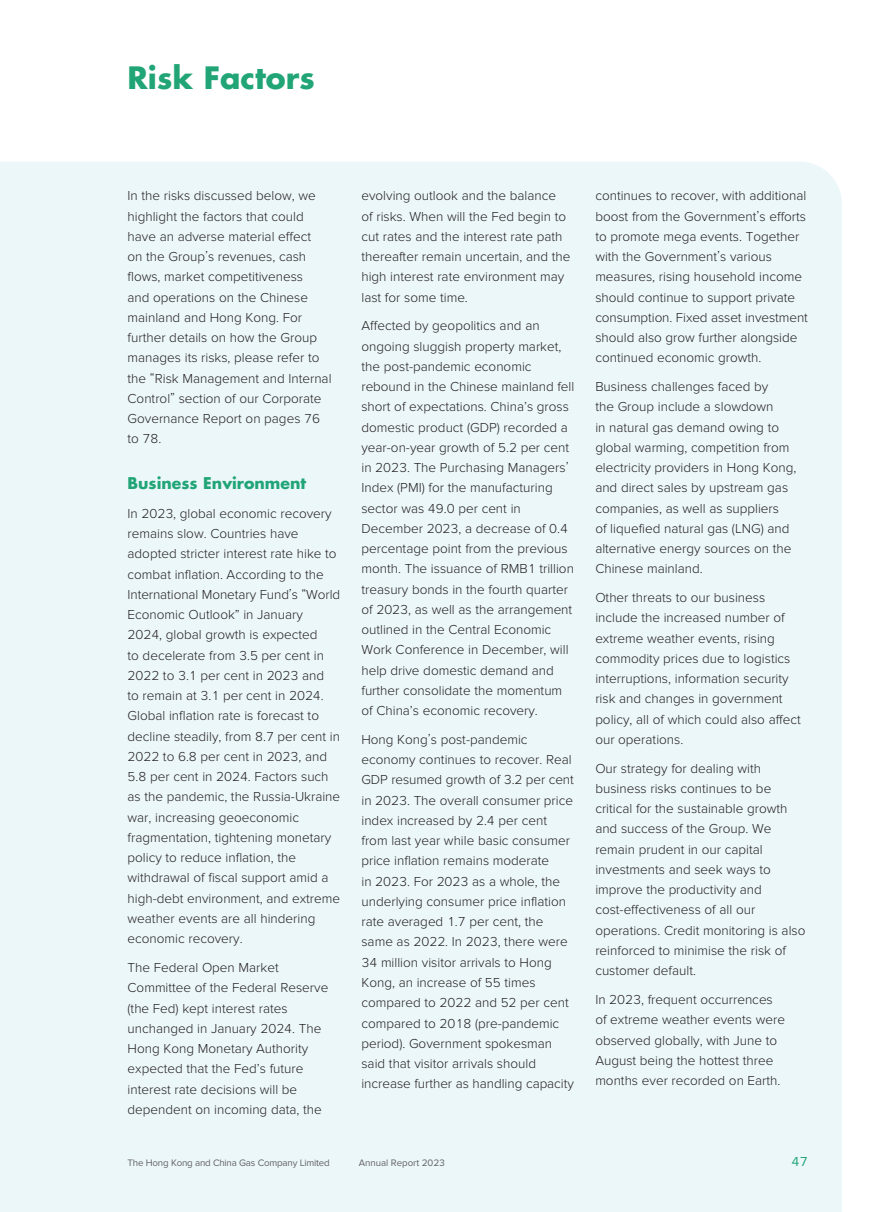
<style>
.page{position:relative;width:893px;height:1212px;background:#fff}
.page>*{position:absolute;margin:0;border:0;box-sizing:border-box;transform-origin:0 0}
.t1{font:700 30px "Futura Std";color:#21a577}
.t2{font:700 15.75px "Futura Std";color:#21a577}
.t3{font:300 13.5px/20.2px "Proxima Nova";color:#231f20}
.t4{font:13.5px "Proxima Nova";color:#21a577}
.t5{font:9.75px "Proxima Nova";letter-spacing:-.02em;color:#636366}
</style>
<div class="page">
<div style="left:0;top:162px;width:842px;height:1050px;background:#ecf7fa"></div>
<h1 class="t1" style="left:128px;top:58px;width:189px">Risk Factors</h1>
<p class="t3" style="left:128px;top:186px;width:205px">In the risks discussed below, we highlight the factors that could have an adverse material effect<br>on the Group’s revenues, cash flows, market competitiveness<br>and operations on the Chinese mainland and Hong Kong. For further details on how the Group manages its risks, please refer to the “Risk Management and Internal<br>Control” section of our Corporate<br>Governance Report on pages 76 to 78.</p>
<p class="t2" style="left:128px;top:473px;width:180px">Business Environment</p>
<p class="t3" style="left:128px;top:503px;width:214px">In 2023, global economic recovery remains slow. Countries have adopted stricter interest rate hike to combat inflation. According to the International Monetary Fund’s “World Economic Outlook” in January 2024, global growth is expected<br>to decelerate from 3.5 per cent in 2022 to 3.1 per cent in 2023 and<br>to remain at 3.1 per cent in 2024.<br>Global inflation rate is forecast to decline steadily, from 8.7 per cent in 2022 to 6.8 per cent in 2023, and 5.8 per cent in 2024. Factors such as the pandemic, the Russia-Ukraine war, increasing geoeconomic fragmentation, tightening monetary policy to reduce inflation, the withdrawal of fiscal support amid a high-debt environment, and extreme weather events are all hindering economic recovery.</p>
<p class="t3" style="left:128px;top:957px;width:202px">The Federal Open Market<br>Committee of the Federal Reserve (the Fed) kept interest rates unchanged in January 2024. The<br>Hong Kong Monetary Authority expected that the Fed’s future interest rate decisions will be dependent on incoming data, the</p>
<p class="t3" style="left:361px;top:186px;width:211px">evolving outlook and the balance of risks. When will the Fed begin to cut rates and the interest rate path thereafter remain uncertain, and the high interest rate environment may last for some time.</p>
<p class="t3" style="left:361px;top:316px;width:214px">Affected by geopolitics and an ongoing sluggish property market, the post-pandemic economic rebound in the Chinese mainland fell short of expectations. China’s gross domestic product (GDP) recorded a year-on-year growth of 5.2 per cent in 2023. The Purchasing Managers’ Index (PMI) for the manufacturing sector was 49.0 per cent in December 2023, a decrease of 0.4 percentage point from the previous month. The issuance of RMB1 trillion treasury bonds in the fourth quarter of 2023, as well as the arrangement outlined in the Central Economic Work Conference in December, will help drive domestic demand and further consolidate the momentum of China’s economic recovery.</p>
<p class="t3" style="left:361px;top:729px;width:214px">Hong Kong’s post-pandemic economy continues to recover. Real<br>GDP resumed growth of 3.2 per cent in 2023. The overall consumer price index increased by 2.4 per cent from last year while basic consumer price inflation remains moderate<br>in 2023. For 2023 as a whole, the underlying consumer price inflation rate averaged 1.7 per cent, the same as 2022. In 2023, there were<br>34 million visitor arrivals to Hong<br>Kong, an increase of 55 times compared to 2022 and 52 per cent compared to 2018 (pre-pandemic period). Government spokesman said that visitor arrivals should increase further as handling capacity</p>
<p class="t3" style="left:595px;top:186px;width:214px">continues to recover, with additional boost from the Government’s efforts to promote mega events. Together with the Government’s various measures, rising household income should continue to support private consumption. Fixed asset investment should also grow further alongside continued economic growth.</p>
<p class="t3" style="left:595px;top:377px;width:202px">Business challenges faced by<br>the Group include a slowdown<br>in natural gas demand owing to global warming, competition from electricity providers in Hong Kong, and direct sales by upstream gas companies, as well as suppliers<br>of liquefied natural gas (LNG) and alternative energy sources on the<br>Chinese mainland.</p>
<p class="t3" style="left:595px;top:588px;width:207px">Other threats to our business include the increased number of extreme weather events, rising commodity prices due to logistics interruptions, information security risk and changes in government policy, all of which could also affect our operations.</p>
<p class="t3" style="left:595px;top:758px;width:212px">Our strategy for dealing with business risks continues to be critical for the sustainable growth and success of the Group. We remain prudent in our capital investments and seek ways to improve the productivity and cost-effectiveness of all our operations. Credit monitoring is also reinforced to minimise the risk of customer default.</p>
<p class="t3" style="left:595px;top:989px;width:191px">In 2023, frequent occurrences of extreme weather events were observed globally, with June to<br>August being the hottest three months ever recorded on Earth.</p>
<p class="t5" style="left:128px;top:1157px;width:204px">The Hong Kong and China Gas Company Limited</p>
<p class="t5" style="left:359px;top:1157px;width:88px">Annual Report 2023</p>
<p class="t4" style="left:791px;top:1153px;width:18px">47</p>
</div>
